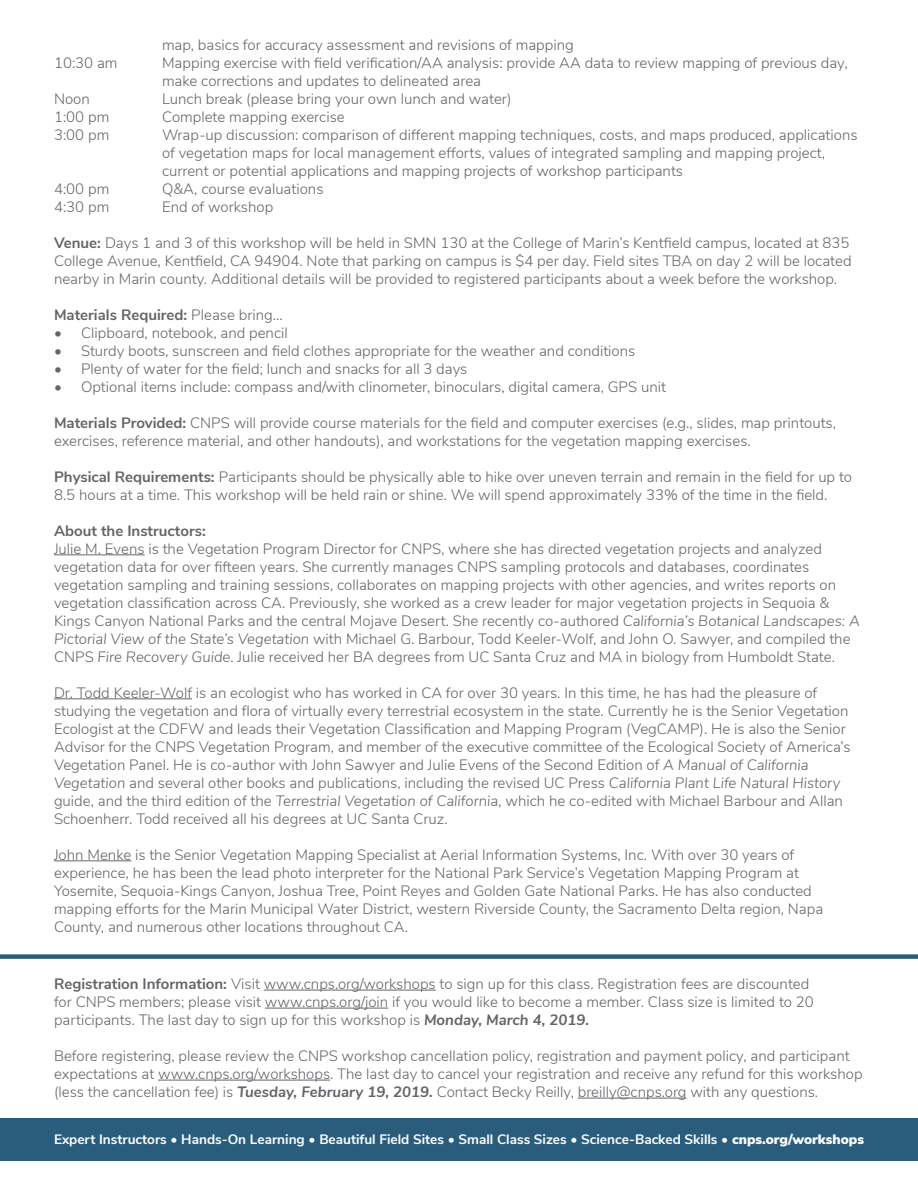
<style>
.page{position:relative;width:918px;height:1188px;background:#fff}
.page>*{position:absolute;margin:0;border:0;box-sizing:border-box;transform-origin:0 0}
.t1{font:300 15px/18px "Nunito Sans";color:#64656a}
.t2{font:700 15px "Nunito Sans";color:#64656a}
.Bullets{font:700 13.65px "Nunito Sans";color:#fff}
.s1{font-weight:700}
.s2{font-weight:300}
.s3{font-style:italic}
.s4{font-weight:700;font-style:italic}
.s5{font-weight:900}
</style>
<div class="page">
<hr style="left:54px;top:554px;width:91px;height:1px;background:#64656a">
<hr style="left:54px;top:698px;width:138px;height:1px;background:#64656a">
<hr style="left:54px;top:860px;width:77px;height:1px;background:#64656a">
<div style="left:0;top:1119px;width:918px;height:42px;background:#2a5d7c"></div>
<div style="left:0;top:954px;width:918px;height:5px;background:#2a5d7c"></div>
<hr style="left:264px;top:990px;width:172px;height:1px;background:#64656a">
<hr style="left:265px;top:1008px;width:123px;height:1px;background:#64656a">
<hr style="left:158px;top:1080px;width:172px;height:1px;background:#64656a">
<hr style="left:578px;top:1098px;width:109px;height:1px;background:#64656a">
<p class="t1" style="left:162px;top:35px;width:413px">map, basics for accuracy assessment and revisions of mapping</p>
<p class="t1" style="left:54px;top:53px;width:65px">10:30 am</p>
<p class="t1" style="left:162px;top:53px;width:687px">Mapping exercise with field verification/AA analysis: provide AA data to review mapping of previous day,</p>
<p class="t1" style="left:162px;top:71px;width:321px">make corrections and updates to delineated area</p>
<p class="t1" style="left:54px;top:89px;width:37px">Noon</p>
<p class="t1" style="left:162px;top:89px;width:351px">Lunch break (please bring your own lunch and water)</p>
<p class="t1" style="left:54px;top:107px;width:57px">1:00 pm</p>
<p class="t1" style="left:162px;top:107px;width:184px">Complete mapping exercise</p>
<p class="t1" style="left:54px;top:125px;width:57px">3:00 pm</p>
<p class="t1" style="left:162px;top:125px;width:697px">Wrap-up discussion: comparison of different mapping techniques, costs, and maps produced, applications</p>
<p class="t1" style="left:162px;top:143px;width:665px">of vegetation maps for local management efforts, values of integrated sampling and mapping project,</p>
<p class="t1" style="left:162px;top:161px;width:523px">current or potential applications and mapping projects of workshop participants</p>
<p class="t1" style="left:54px;top:179px;width:57px">4:00 pm</p>
<p class="t1" style="left:162px;top:179px;width:163px">Q&amp;A, course evaluations</p>
<p class="t1" style="left:54px;top:197px;width:57px">4:30 pm</p>
<p class="t1" style="left:162px;top:197px;width:113px">End of workshop</p>
<p class="t1" style="left:54px;top:233px;width:799px"><span class="s1">Venue:</span> Days 1 and 3 of this workshop will be held in SMN 130 at the College of Marin’s Kentfield campus, located at 835<br>College Avenue, Kentfield, CA 94904. Note that parking on campus is $4 per day. Field sites TBA on day 2 will be located nearby in Marin county. Additional details will be provided to registered participants about a week before the workshop.</p>
<p class="t2" style="left:54px;top:304px;width:230px">Materials Required: <span class="s2">Please bring...</span></p>
<p class="t1" style="left:54px;top:323px;width:235px">• Clipboard, notebook, and pencil</p>
<p class="t1" style="left:54px;top:341px;width:583px">• Sturdy boots, sunscreen and field clothes appropriate for the weather and conditions</p>
<p class="t1" style="left:54px;top:359px;width:415px">• Plenty of water for the field; lunch and snacks for all 3 days</p>
<p class="t1" style="left:54px;top:377px;width:613px">• Optional items include: compass and/with clinometer, binoculars, digital camera, GPS unit</p>
<p class="t1" style="left:54px;top:413px;width:784px"><span class="s1">Materials Provided:</span> CNPS will provide course materials for the field and computer exercises (e.g., slides, map printouts, exercises, reference material, and other handouts), and workstations for the vegetation mapping exercises.</p>
<p class="t1" style="left:54px;top:467px;width:800px"><span class="s1">Physical Requirements:</span> Participants should be physically able to hike over uneven terrain and remain in the field for up to<br>8.5 hours at a time. This workshop will be held rain or shine. We will spend approximately 33% of the time in the field.</p>
<p class="t2" style="left:54px;top:520px;width:153px">About the Instructors:</p>
<p class="t1" style="left:54px;top:539px;width:807px">Julie M. Evens is the Vegetation Program Director for CNPS, where she has directed vegetation projects and analyzed vegetation data for over fifteen years. She currently manages CNPS sampling protocols and databases, coordinates vegetation sampling and training sessions, collaborates on mapping projects with other agencies, and writes reports on vegetation classification across CA. Previously, she worked as a crew leader for major vegetation projects in Sequoia &amp; Kings Canyon National Parks and the central Mojave Desert. She recently co-authored <span class="s3">California’s Botanical Landscapes: A Pictorial View of the State’s Vegetation</span> with Michael G. Barbour, Todd Keeler-Wolf, and John O. Sawyer, and compiled the CNPS <span class="s3">Fire Recovery Guide</span>. Julie received her BA degrees from UC Santa Cruz and MA in biology from Humboldt State.</p>
<p class="t1" style="left:54px;top:683px;width:798px">Dr. Todd Keeler-Wolf is an ecologist who has worked in CA for over 30 years. In this time, he has had the pleasure of studying the vegetation and flora of virtually every terrestrial ecosystem in the state. Currently he is the Senior Vegetation Ecologist at the CDFW and leads their Vegetation Classification and Mapping Program (VegCAMP). He is also the Senior Advisor for the CNPS Vegetation Program, and member of the executive committee of the Ecological Society of America’s Vegetation Panel. He is co-author with John Sawyer and Julie Evens of the Second Edition of <span class="s3">A Manual of California Vegetation</span> and several other books and publications, including the revised UC Press <span class="s3">California Plant Life Natural History </span>guide, and the third edition of the <span class="s3">Terrestrial Vegetation of California,</span> which he co-edited with Michael Barbour and Allan Schoenherr. Todd received all his degrees at UC Santa Cruz.</p>
<p class="t1" style="left:54px;top:845px;width:771px">John Menke is the Senior Vegetation Mapping Specialist at Aerial Information Systems, Inc. With over 30 years of experience, he has been the lead photo interpreter for the National Park Service’s Vegetation Mapping Program at Yosemite, Sequoia-Kings Canyon, Joshua Tree, Point Reyes and Golden Gate National Parks. He has also conducted mapping efforts for the Marin Municipal Water District, western Riverside County, the Sacramento Delta region, Napa County, and numerous other locations throughout CA.</p>
<p class="t1" style="left:54px;top:974px;width:761px"><span class="s1">Registration Information:</span> Visit www.cnps.org/workshops to sign up for this class. Registration fees are discounted for CNPS members; please visit www.cnps.org/join if you would like to become a member. Class size is limited to 20 participants. The last day to sign up for this workshop is <span class="s4">Monday, March 4, 2019.</span></p>
<p class="t1" style="left:54px;top:1046px;width:810px">Before registering, please review the CNPS workshop cancellation policy, registration and payment policy, and participant expectations at www.cnps.org/workshops. The last day to cancel your registration and receive any refund for this workshop (less the cancellation fee) is <span class="s4">Tuesday, February 19, 2019.</span> Contact Becky Reilly, breilly@cnps.org with any questions.</p>
<p class="Bullets" style="left:54px;top:1129px;width:812px">Expert Instructors • Hands-On Learning • Beautiful Field Sites • Small Class Sizes • Science-Backed Skills • <span class="s5">cnps.org/workshops</span></p>
</div>
